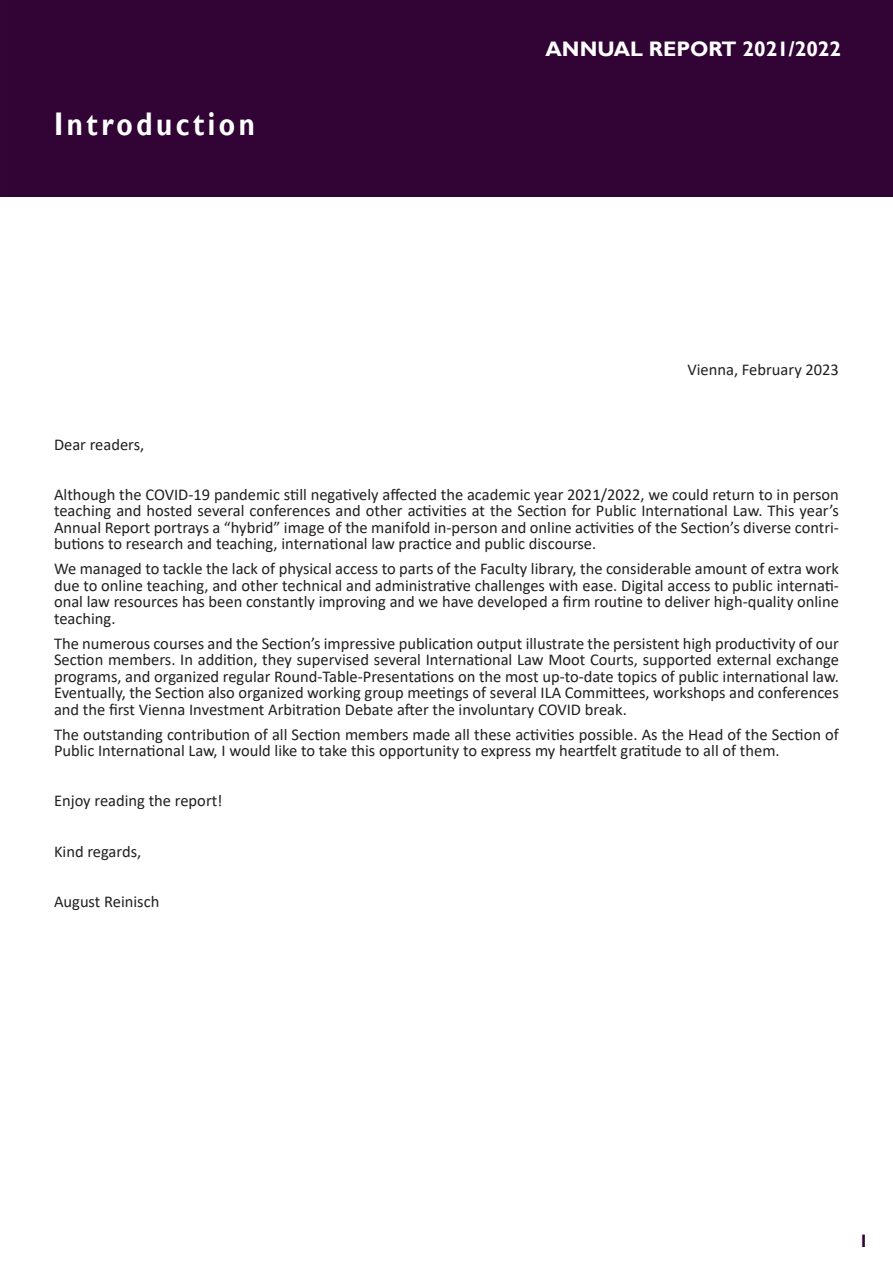
<style>
.page{position:relative;width:893px;height:1263px;background:#fff}
.page>*{position:absolute;margin:0;border:0;box-sizing:border-box;transform-origin:0 0}
.t1{font:700 32.7px "Gill Sans";letter-spacing:.13em;color:#fff;scale:.84 1}
.t2{font:700 21px "Gill Sans";color:#fff}
.t3{font:700 18px "Gill Sans";color:#320436}
.t4{font:16.5px/16.5px "Calibri";color:#231f20;text-align:justify}
</style>
<div class="page">
<div style="left:0;top:0;width:893px;height:197px;background:#320436"></div>
<h1 class="t1" style="left:54px;top:105px;width:240px">Introduction</h1>
<p class="t2" style="left:546px;top:36px;width:297px">ANNUAL REPORT 2021/2022</p>
<p class="t4" style="left:687px;top:361px;width:153px">Vienna, February 2023</p>
<p class="t4" style="left:54px;top:436px;width:92px">Dear readers,</p>
<p class="t4" style="left:54px;top:486px;width:786px">Although the COVID-19 pandemic still negatively affected the academic year 2021/2022, we could return to in person teaching and hosted several conferences and other activities at the Section for Public International Law. This year’s Annual Report portrays a “hybrid” image of the manifold in-person and online activities of the Section’s diverse contri&shy;butions to research and teaching, international law practice and public discourse.</p>
<p class="t4" style="left:54px;top:560px;width:786px">We managed to tackle the lack of physical access to parts of the Faculty library, the considerable amount of extra work due to online teaching, and other technical and administrative challenges with ease. Digital access to public internati&shy;onal law resources has been constantly improving and we have developed a firm routine to deliver high-quality online teaching.</p>
<p class="t4" style="left:54px;top:635px;width:786px">The numerous courses and the Section’s impressive publication output illustrate the persistent high productivity of our Section members. In addition, they supervised several International Law Moot Courts, supported external exchange programs, and organized regular Round-Table-Presentations on the most up-to-date topics of public international law.<br>Eventually, the Section also organized working group meetings of several ILA Committees, workshops and conferences and the first Vienna Investment Arbitration Debate after the involuntary COVID break.</p>
<p class="t4" style="left:54px;top:726px;width:786px">The outstanding contribution of all Section members made all these activities possible. As the Head of the Section of<br>Public International Law, I would like to take this opportunity to express my heartfelt gratitude to all of them.</p>
<p class="t4" style="left:54px;top:792px;width:170px">Enjoy reading the report!</p>
<p class="t4" style="left:54px;top:842px;width:89px">Kind regards,</p>
<p class="t4" style="left:54px;top:892px;width:107px">August Reinisch</p>
<p class="t3" style="left:859px;top:1230px;width:11px">1</p>
</div>
